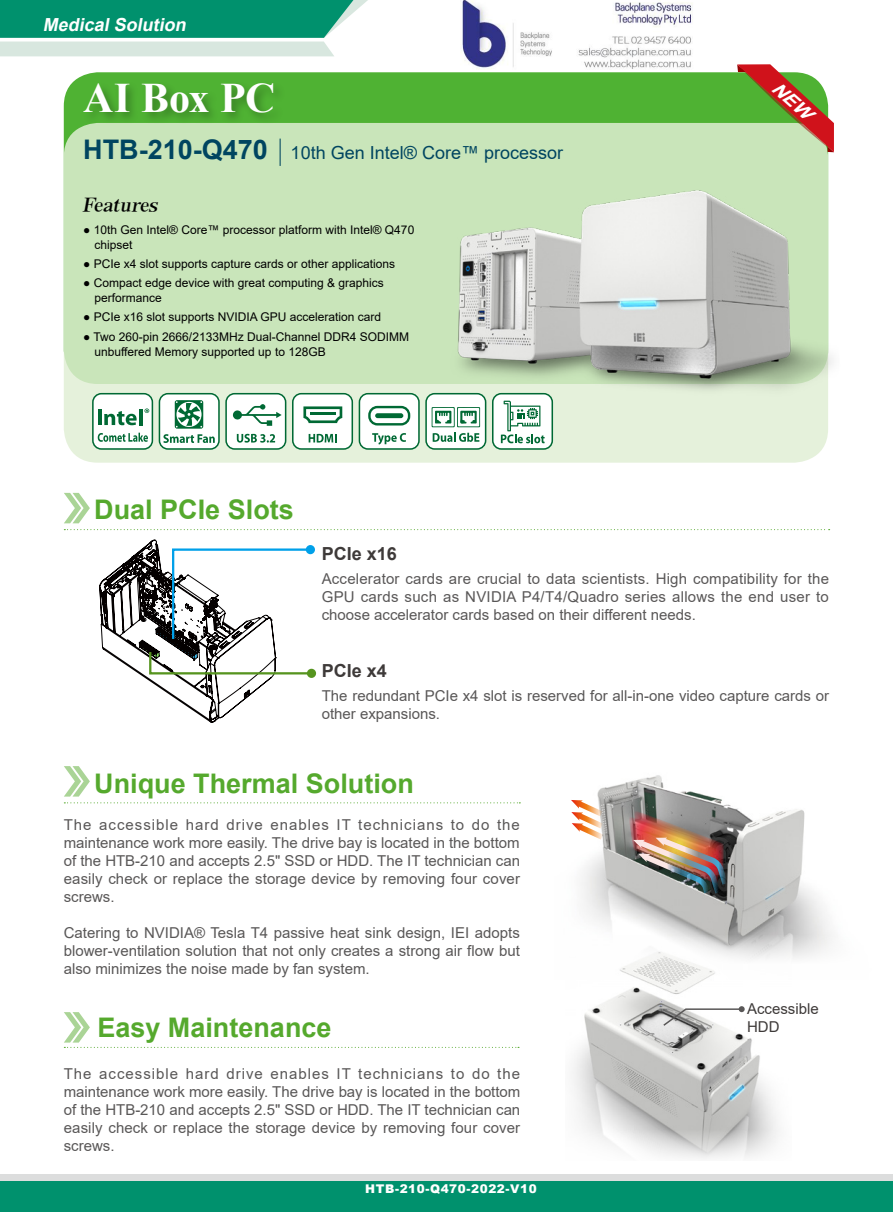
<style>
.page{position:relative;width:893px;height:1212px;background:#fff}
.page>*{position:absolute;margin:0;border:0;box-sizing:border-box;transform-origin:0 0}
.t1{font:700 42px "Times New Roman";letter-spacing:-.005em;color:#fff}
.t2{font:700 27px "Arial";color:#55a92d}
.t3{font:700 27px "Arial";color:#004560}
.t4{font:18px "Arial";color:#004560}
.t5{font:italic 700 18px "Arial";color:#fff}
.t6{font:700 18px "Arial";color:#3e3a39}
.t7{font:italic 18px "AR Roman 1 Heavy Euro";color:#000}
.t8{font:15px/18px "Arial";color:#595757;text-align:justify}
.t9{font:15px/18px "Arial";color:#3e3a39}
.t10{font:12px/15px "Arial";color:#000}
.t11{font:900 12px "Arial";letter-spacing:.05em;color:#fff}
</style>
<div class="page">
<div style="left:0;top:1174px;width:893px;height:38px;background:#dcdddd"></div>
<div style="left:0;top:1181px;width:893px;height:31px;background:#00916d"></div>
<svg style="left:0;top:0;width:368px;height:56px"></svg>
<img style="left:572px;top:979px;width:207px;height:180px">
<div style="left:64px;top:72px;width:764px;height:312px;background:#4fb233;border-radius:34px"></div>
<svg style="left:64px;top:123px;width:764px;height:340px;fill:#c9e5ba"></svg>
<div style="left:81px;top:80px;width:205px;height:45px;background:#000;opacity:.29"></div>
<svg style="left:159px;top:393px;width:127px;height:57px"></svg>
<svg style="left:292px;top:393px;width:61px;height:57px"></svg>
<hr style="left:310px;top:412px;width:25px;height:3px;background:#006934">
<div style="left:493px;top:394px;width:59px;height:55px;background:#fff;border-radius:9px"></div>
<div style="left:492px;top:393px;width:61px;height:57px;border:2px solid #006934;border-radius:9px"></div>
<svg style="left:501px;top:430px;width:44px;height:13px"></svg>
<svg style="left:64px;top:529px;width:766px;height:1px"></svg>
<svg style="left:64px;top:493px;width:26px;height:30px"></svg>
<svg style="left:64px;top:802px;width:456px;height:1px"></svg>
<svg style="left:64px;top:766px;width:26px;height:30px"></svg>
<svg style="left:64px;top:1012px;width:455px;height:36px"></svg>
<svg style="left:99px;top:540px;width:215px;height:182px"></svg>
<div style="left:307px;top:669px;width:9px;height:9px;background:#56941f;border-radius:50%"></div>
<svg style="left:662px;top:1006px;width:83px;height:21px"></svg>
<svg style="left:280px;top:139px;width:1px;height:27px"></svg>
<img style="left:411px;top:151px;width:423px;height:279px">
<svg style="left:359px;top:393px;width:127px;height:57px"></svg>
<div style="left:375px;top:413px;width:28px;height:5px;background:#006934;border-radius:2px"></div>
<img style="left:581px;top:775px;width:252px;height:204px">
<img style="left:628px;top:809px;width:104px;height:90px">
<svg style="left:571px;top:796px;width:38px;height:48px"></svg>
<div style="left:93px;top:394px;width:59px;height:55px;background:#fff;border-radius:9px"></div>
<div style="left:92px;top:393px;width:61px;height:57px;border:2px solid #006934;border-radius:9px"></div>
<svg style="left:98px;top:433px;width:50px;height:9px"></svg>
<hr style="left:98px;top:410px;width:3px;height:15px;background:#006934">
<svg style="left:104px;top:411px;width:33px;height:14px"></svg>
<hr style="left:139px;top:409px;width:3px;height:16px;background:#006934">
<svg style="left:144px;top:408px;width:5px;height:5px"></svg>
<img style="left:462px;top:0;width:231px;height:69px">
<svg style="left:737px;top:64px;width:97px;height:88px"></svg>
<p class="t5" style="left:43px;top:12px;width:149px">MedicalSolution</p>
<h1 class="t1" style="left:83px;top:68px;width:194px">AI Box PC</h1>
<h2 class="t3" style="left:83px;top:131px;width:186px">HTB-210-Q470</h2>
<p class="t7" style="left:82px;top:195px;width:81px">Features</p>
<p class="t4" style="left:291px;top:140px;width:274px">10th Gen Intel® Core™ processor</p>
<p class="t10" style="left:94px;top:222px;width:321px;text-indent:-11px">● 10th Gen Intel® Core™ processor platform with Intel® Q470 chipset</p>
<p class="t10" style="left:83px;top:256px;width:314px">● PCIe x4 slot supports capture cards or other applications</p>
<p class="t10" style="left:94px;top:275px;width:291px;text-indent:-11px">● Compact edge device with great computing &amp; graphics performance</p>
<p class="t10" style="left:83px;top:309px;width:300px">● PCIe x16 slot supports NVIDIA GPU acceleration card</p>
<p class="t10" style="left:94px;top:329px;width:316px;text-indent:-11px">● Two 260-pin 2666/2133MHz Dual-Channel DDR4 SODIMM unbuffered Memory supported up to 128GB</p>
<h2 class="t2" style="left:94px;top:491px;width:201px">Dual PCIe Slots</h2>
<p class="t6" style="left:322px;top:541px;width:77px">PCIe x16</p>
<p class="t8" style="left:322px;top:570px;width:509px">Accelerator cards are crucial to data scientists. High compatibility for the GPU cards such as NVIDIA P4/T4/Quadro series allows the end user to choose accelerator cards based on their different needs.</p>
<p class="t6" style="left:322px;top:658px;width:67px">PCIe x4</p>
<p class="t8" style="left:322px;top:687px;width:509px">The redundant PCIe x4 slot is reserved for all-in-one video capture cards or other expansions.</p>
<h2 class="t2" style="left:94px;top:764px;width:321px">Unique Thermal Solution</h2>
<p class="t8" style="left:64px;top:816px;width:458px">The accessible hard drive enables IT technicians to do the maintenance work more easily. The drive bay is located in the bottom of the HTB-210 and accepts 2.5" SSD or HDD. The IT technician can easily check or replace the storage device by removing four cover screws.</p>
<p class="t8" style="left:64px;top:924px;width:458px">Catering to NVIDIA® Tesla T4 passive heat sink design, IEI adopts blower-ventilation solution that not only creates a strong air flow but also minimizes the noise made by fan system.</p>
<h2 class="t2" style="left:97px;top:1008px;width:236px">Easy Maintenance</h2>
<p class="t8" style="left:64px;top:1065px;width:458px">The accessible hard drive enables IT technicians to do the maintenance work more easily. The drive bay is located in the bottom of the HTB-210 and accepts 2.5" SSD or HDD. The IT technician can easily check or replace the storage device by removing four cover screws.</p>
<p class="t11" style="left:365px;top:1180px;width:173px">HTB-210-Q470-2022-V10</p>
<p class="t9" style="left:747px;top:1000px;width:73px">Accessible<br>HDD</p>
</div>
